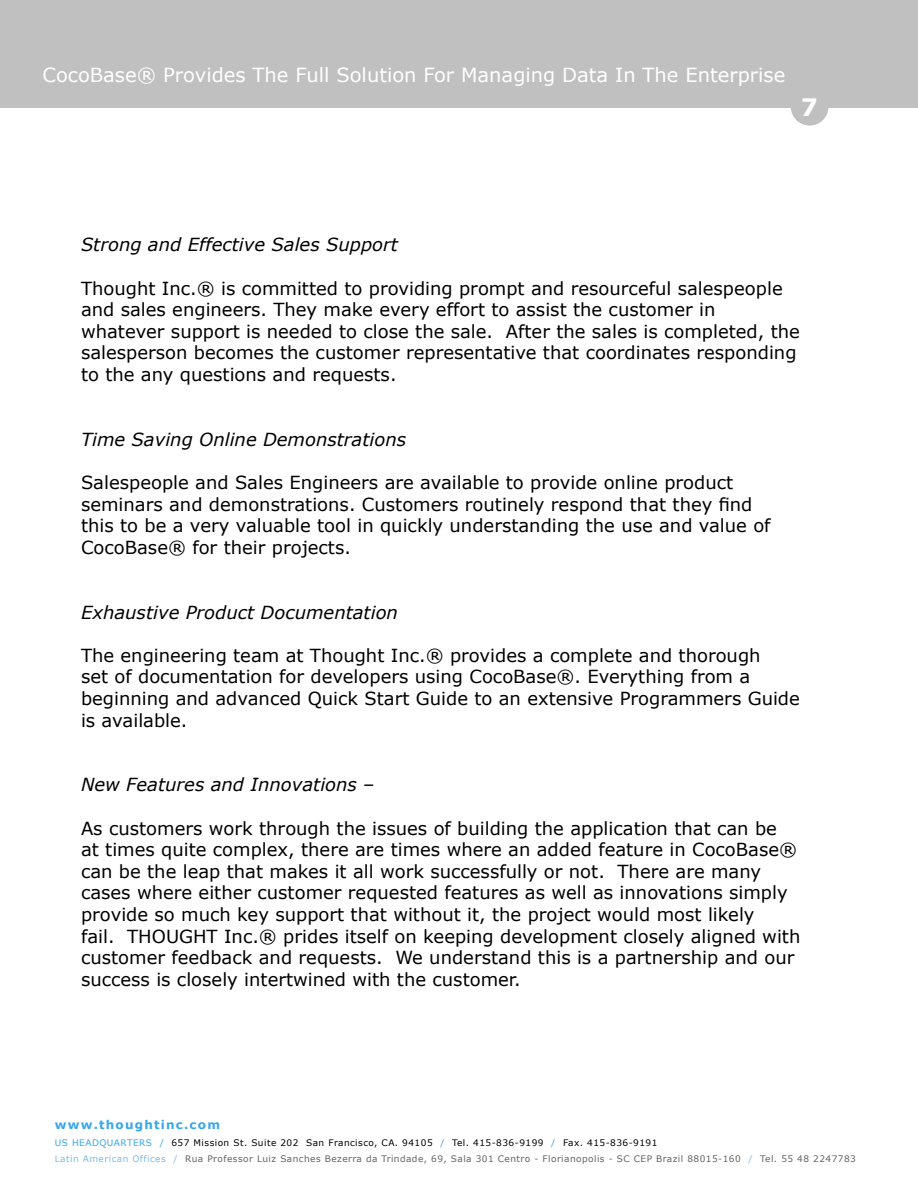
<style>
.page{position:relative;width:918px;height:1188px;background:#fff}
.page>*{position:absolute;margin:0;border:0;box-sizing:border-box;transform-origin:0 0}
.t1{font:700 24px "Verdana";color:#fff}
.t2{font:19.5px "Verdana";color:#fff}
.t3{font:18px/21.6px "Verdana";color:#000}
.t4{font:italic 18px "Verdana";color:#000}
.t5{font:700 12px "Verdana";letter-spacing:.1em;color:#36a7e9}
.t6{font:9px/16.5px "Verdana";letter-spacing:.05em;color:#636363}
.s1{font-style:normal}
.s2{color:#36a7e9}
.s3{color:#000}
.s4{color:#79bced}
</style>
<div class="page">
<div style="left:0;top:0;width:918px;height:108px;background:#c0c0c0"></div>
<div style="left:791px;top:88px;width:38px;height:38px;background:#c0c0c0;border-radius:50%"></div>
<p class="t2" style="left:42px;top:63px;width:744px">CocoBase® Provides The Full Solution For Managing Data In The Enterprise</p>
<h1 class="t1" style="left:801px;top:92px;width:19px">7</h1>
<p class="t4" style="left:81px;top:233px;width:318px">Strong and Effective Sales Support</p>
<p class="t3" style="left:81px;top:277px;width:720px">Thought Inc.® is committed to providing prompt and resourceful salespeople and sales engineers. They make every effort to assist the customer in whatever support is needed to close the sale. After the sales is completed, the salesperson becomes the customer representative that coordinates responding to the any questions and requests.</p>
<p class="t4" style="left:81px;top:428px;width:327px">Time Saving Online Demonstrations</p>
<p class="t3" style="left:81px;top:471px;width:691px">Salespeople and Sales Engineers are available to provide online product seminars and demonstrations. Customers routinely respond that they find this to be a very valuable tool in quickly understanding the use and value of CocoBase® for their projects.</p>
<p class="t4" style="left:81px;top:601px;width:318px">Exhaustive Product Documentation</p>
<p class="t3" style="left:81px;top:644px;width:720px">The engineering team at Thought Inc.® provides a complete and thorough<br>set of documentation for developers using CocoBase®. Everything from a beginning and advanced Quick Start Guide to an extensive Programmers Guide is available.</p>
<p class="t4" style="left:81px;top:773px;width:295px">New Features and Innovations <span class="s1">–</span></p>
<p class="t3" style="left:81px;top:817px;width:721px">As customers work through the issues of building the application that can be<br>at times quite complex, there are times where an added feature in CocoBase® can be the leap that makes it all work successfully or not. There are many cases where either customer requested features as well as innovations simply provide so much key support that without it, the project would most likely<br>fail. THOUGHT Inc.® prides itself on keeping development closely aligned with customer feedback and requests. We understand this is a partnership and our success is closely intertwined with the customer.</p>
<p class="t5" style="left:55px;top:1117px;width:167px">www.thoughtinc.com</p>
<p class="t6" style="left:55px;top:1134px;width:803px"><span class="s2">US HEADQUARTERS /</span> <span class="s3">657 Mission St. Suite 202 San Francisco, CA. 94105</span> <span class="s2">/</span> <span class="s3">Tel. 415-836-9199</span> <span class="s2">/</span> <span class="s3">Fax. 415-836-9191<br></span><span class="s4">Latin American Offices /</span> Rua Professor Luiz Sanches Bezerra da Trindade, 69, Sala 301 Centro - Florianopolis - SC CEP Brazil 88015-160 <span class="s4">/</span> Tel. 55 48 2247783</p>
</div>
